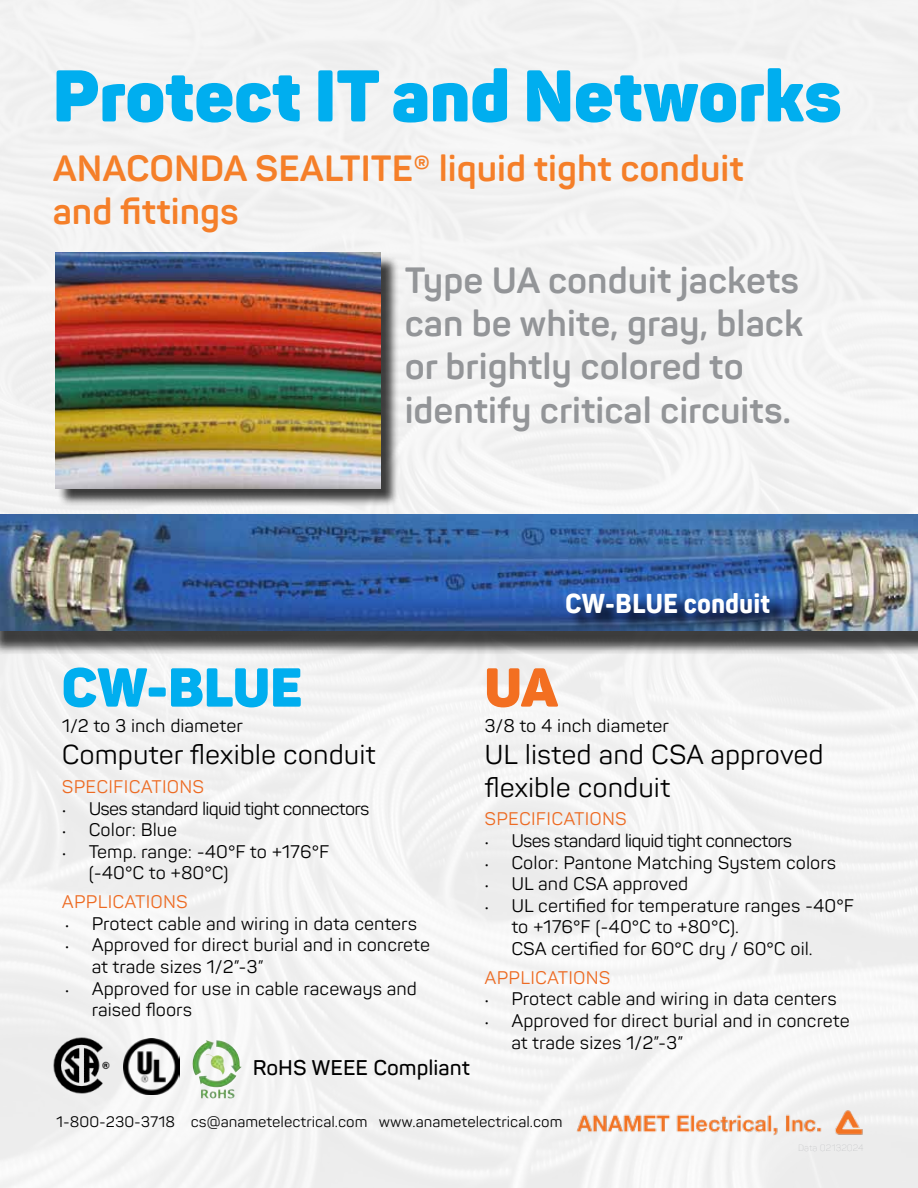
<style>
.page{position:relative;width:918px;height:1188px;background:#f3f3f3}
.page>*{position:absolute;margin:0;border:0;box-sizing:border-box;transform-origin:0 0}
.t1{font:900 72px "Panton";color:#00aeef}
.t2{font:900 54px "Panton";letter-spacing:-.005em;color:#00aeef}
.t3{font:900 54px "Panton";color:#f36f21}
.t4{font:700 36px/43.2px "Panton";color:#939598}
.t5{font:700 36px/43.2px "Panton";color:#f57f29}
.t6{font:27px/32.4px "Panton";color:#000}
.t7{font:800 27px "Panton Narrow";color:#fff}
.t8{font:600 21px "Panton";color:#000}
.t9{font:18px/21.6px "Panton";color:#000}
.t10{font:18px "Panton";letter-spacing:-.04em;color:#000}
.t11{font:18px "Panton";letter-spacing:.01em;color:#ed6b23}
.t12{font:15px "Panton";color:#000}
.s1{font-size:14.25px}
</style>
<div class="page">
<img style="left:124px;top:1038px;width:55px;height:56px">
<img style="left:191px;top:1040px;width:51px;height:60px">
<img style="left:53px;top:1037px;width:58px;height:57px">
<img style="left:573px;top:1110px;width:293px;height:27px">
<div style="left:0;top:521px;width:918px;height:135px;background:#000;opacity:.75"></div>
<img style="left:0;top:514px;width:918px;height:116px">
<div style="left:569px;top:595px;width:219px;height:36px;background:#000;opacity:.75"></div>
<div style="left:58px;top:255px;width:342px;height:252px;background:#000;opacity:.75"></div>
<img style="left:55px;top:253px;width:326px;height:235px">
<h1 class="t1" style="left:53px;top:55px;width:791px">Protect IT and Networks</h1>
<h3 class="t5" style="left:53px;top:150px;width:693px">ANACONDA SEALTITE® liquid tight conduit and fittings</h3>
<h3 class="t4" style="left:405px;top:263px;width:400px">Type UA conduit jackets can be white, gray, black or brightly colored to identify critical circuits.</h3>
<h2 class="t2" style="left:62px;top:656px;width:242px">CW-BLUE</h2>
<p class="t9" style="left:62px;top:717px;width:183px">1/2 to 3 inch diameter</p>
<h3 class="t6" style="left:62px;top:741px;width:316px">Computer flexible conduit</h3>
<p class="t11" style="left:62px;top:780px;width:144px">SPECIFICATIONS</p>
<p class="t10" style="left:62px;top:801px;width:309px"><span class="s1">•</span> Uses standard liquid tight connectors</p>
<p class="t9" style="left:62px;top:821px;width:117px"><span class="s1">•</span> Color: Blue</p>
<p class="t9" style="left:89px;top:843px;width:242px;text-indent:-27px"><span class="s1">•</span> Temp. range: -40°F to +176°F (-40°C to +80°C)</p>
<p class="t11" style="left:62px;top:895px;width:128px">APPLICATIONS</p>
<p class="t9" style="left:65px;top:915px;width:354px"><span class="s1">•</span> Protect cable and wiring in data centers</p>
<p class="t9" style="left:92px;top:936px;width:340px;text-indent:-27px"><span class="s1">•</span> Approved for direct burial and in concrete at trade sizes 1/2”-3”</p>
<p class="t9" style="left:92px;top:979px;width:327px;text-indent:-27px"><span class="s1">•</span> Approved for use in cable raceways and raised floors</p>
<h3 class="t7" style="left:565px;top:588px;width:207px">CW-BLUE conduit</h3>
<h2 class="t3" style="left:484px;top:656px;width:75px">UA</h2>
<p class="t9" style="left:484px;top:717px;width:186px">3/8 to 4 inch diameter</p>
<h3 class="t6" style="left:484px;top:741px;width:341px">UL listed and CSA approved flexible conduit</h3>
<p class="t11" style="left:484px;top:812px;width:144px">SPECIFICATIONS</p>
<p class="t10" style="left:484px;top:834px;width:309px"><span class="s1">•</span> Uses standard liquid tight connectors</p>
<p class="t9" style="left:484px;top:853px;width:353px"><span class="s1">•</span> Color: Pantone Matching System colors</p>
<p class="t9" style="left:484px;top:875px;width:205px"><span class="s1">•</span> UL and CSA approved</p>
<p class="t9" style="left:511px;top:897px;width:344px;text-indent:-27px"><span class="s1">•</span> UL certified for temperature ranges -40°F to +176°F (-40°C to +80°C).<br>CSA certified for 60°C dry / 60°C oil.</p>
<p class="t11" style="left:484px;top:971px;width:128px">APPLICATIONS</p>
<p class="t9" style="left:484px;top:990px;width:354px"><span class="s1">•</span> Protect cable and wiring in data centers</p>
<p class="t9" style="left:511px;top:1012px;width:340px;text-indent:-27px"><span class="s1">•</span> Approved for direct burial and in concrete at trade sizes 1/2”-3”</p>
<p class="t8" style="left:253px;top:1059px;width:219px">RoHS WEEE Compliant</p>
<p class="t12" style="left:56px;top:1116px;width:508px">1-800-230-3718 cs@anametelectrical.com www.anametelectrical.com</p>
</div>
